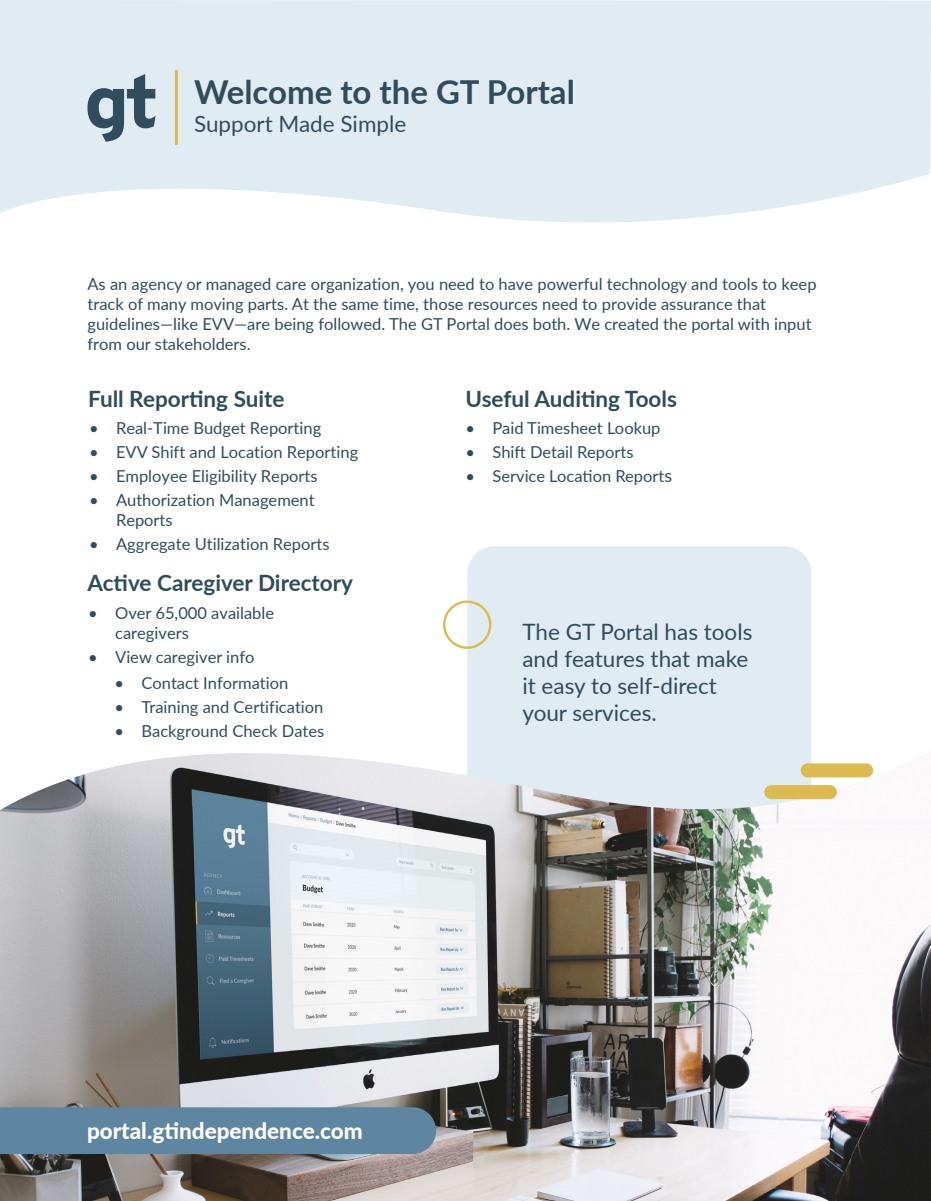
<style>
.page{position:relative;width:931px;height:1201px;background:#fff}
.page>*{position:absolute;margin:0;border:0;box-sizing:border-box;transform-origin:0 0}
.t1{font:700 33px "Lato";color:#304c5d}
.t2{font:22.5px/27px "Lato";color:#304c5d}
.t3{font:700 22.5px "Lato";color:#2f4c5d}
.t4{font:800 22.5px "Lato";color:#fff}
.t5{font:16.5px/19.8px "Lato";color:#304c5d}
.t6{font:16.5px/19.8px "Lato";color:#2f4c5d}
.s1{font-size:18px}
</style>
<div class="page">
<div style="left:467px;top:546px;width:344px;height:325px;background:#e1ecf2;border-radius:27px"></div>
<svg style="left:0;top:0;width:931px;height:223px;background:#e3edf3"></svg>
<img style="left:0;top:746px;width:931px;height:455px">
<svg style="left:87px;top:74px;width:69px;height:68px;background:#93a6b1"></svg>
<hr style="left:175px;top:70px;width:3px;height:75px;background:#ddba4f">
<div style="left:0;top:1107px;width:436px;height:47px;background:#5e86a0"></div>
<div style="left:801px;top:763px;width:72px;height:14px;background:#ddba4f;border-radius:7px"></div>
<div style="left:764px;top:785px;width:73px;height:14px;background:#ddba4f;border-radius:7px"></div>
<div style="left:443px;top:600px;width:48px;height:49px;border:2px solid #ddba4f;border-radius:50%"></div>
<p class="t1" style="left:194px;top:67px;width:382px">Welcome to the GT Portal</p>
<p class="t2" style="left:194px;top:110px;width:214px">Support Made Simple</p>
<p class="t6" style="left:87px;top:274px;width:731px">As an agency or managed care organization, you need to have powerful technology and tools to keep track of many moving parts. At the same time, those resources need to provide assurance that guidelines—like EVV—are being followed. The GT Portal does both. We created the portal with input from our stakeholders.</p>
<p class="t3" style="left:88px;top:382px;width:198px">Full Reporting Suite</p>
<p class="t5" style="left:89px;top:418px;width:234px">• Real-Time Budget Reporting</p>
<p class="t5" style="left:89px;top:442px;width:271px">• EVV Shift and Location Reporting</p>
<p class="t5" style="left:89px;top:466px;width:230px">• Employee Eligibility Reports</p>
<p class="t5" style="left:116px;top:490px;width:200px;text-indent:-27px">• Authorization Management<br>Reports</p>
<p class="t5" style="left:89px;top:534px;width:242px">• Aggregate Utilization Reports</p>
<p class="t3" style="left:87px;top:567px;width:267px">Active Caregiver Directory</p>
<p class="t5" style="left:115px;top:603px;width:160px;text-indent:-27px">• Over 65,000 available caregivers</p>
<p class="t5" style="left:88px;top:646px;width:168px">• View caregiver info</p>
<p class="t5" style="left:114px;top:672px;width:175px">• Contact Information</p>
<p class="t5" style="left:114px;top:696px;width:210px">• Training and Certification</p>
<p class="t5" style="left:114px;top:720px;width:211px">• Background Check Dates</p>
<p class="t3" style="left:465px;top:382px;width:213px">Useful Auditing Tools</p>
<p class="t5" style="left:466px;top:418px;width:196px">• Paid Timesheet Lookup</p>
<p class="t5" style="left:466px;top:442px;width:169px">• Shift Detail Reports</p>
<p class="t5" style="left:466px;top:466px;width:208px">• Service Location Report<span class="s1">s</span></p>
<p class="t2" style="left:522px;top:617px;width:232px">The GT Portal has tools and features that make it easy to self-direct your services.</p>
<p class="t4" style="left:87px;top:1114px;width:277px">portal.gtindependence.com</p>
</div>
